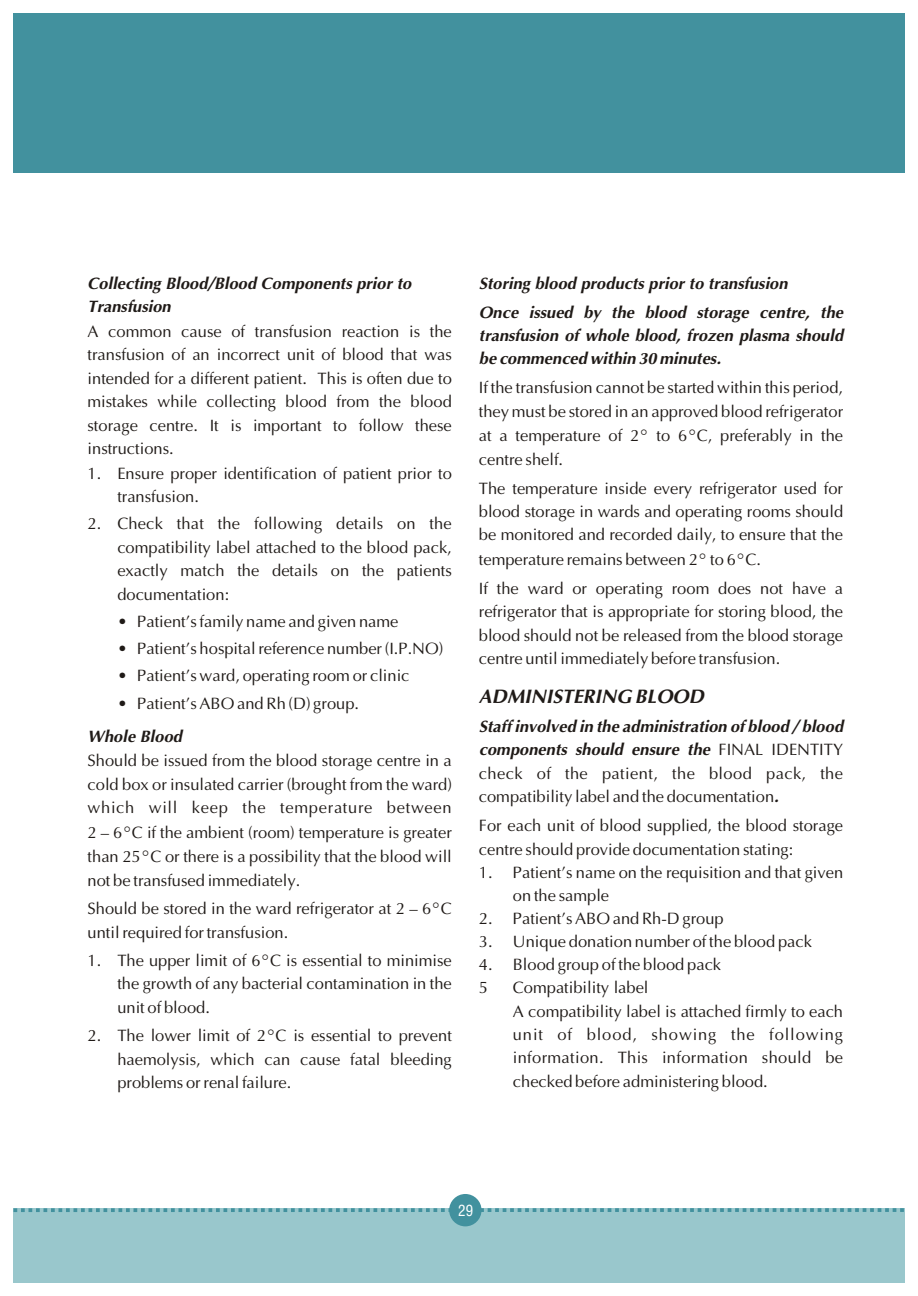
<style>
.page{position:relative;width:918px;height:1296px;background:#fff}
.page>*{position:absolute;margin:0;border:0;box-sizing:border-box;transform-origin:0 0}
.t1{font:700 19.5px "Ottawa";color:#1f1a17}
.t2{font:16.5px "Ottawa";color:#1f1a17}
.t3{font:700 16.5px "Ottawa";color:#1f1a17}
.t4{font:italic 700 16.5px "Ottawa";color:#1f1a17}
.t5{font:16.5px "Ottawa";letter-spacing:.02em;color:#1f1a17}
.t6{font:16.5px "Ottawa";letter-spacing:.025em;color:#1f1a17}
.t7{font:16.5px "Ottawa";letter-spacing:.045em;color:#1f1a17}
.t8{font:16.5px "Ottawa";letter-spacing:.05em;color:#1f1a17}
.t9{font:15px "Swis 721 Cn BT";color:#fff}
.s1{font-family:"CG Omega";font-size:17.25px}
.s2{font-weight:400}
.s3{font-weight:700}
</style>
<div class="page">
<div style="left:14px;top:1208px;width:890px;height:74px;background:#99c7cc"></div>
<div style="left:14px;top:14px;width:890px;height:159px;background:#42919e"></div>
<svg style="left:482px;top:1208px;width:422px;height:4px"></svg>
<svg style="left:14px;top:1208px;width:435px;height:4px"></svg>
<div style="left:449px;top:1194px;width:33px;height:32px;background:#42919e;border-radius:50%"></div>
<p class="t4" style="left:88px;top:276px;width:325px">Collecting Blood/Blood Components prior to</p>
<p class="t4" style="left:479px;top:276px;width:310px">Storing blood products prior to transfusion</p>
<p class="t4" style="left:88px;top:300px;width:85px">Transfusion</p>
<p class="t3" style="left:479px;top:305px;width:366px">Once issued by the blood storage centre, the</p>
<p class="t2" style="left:88px;top:325px;width:366px">A common cause of transfusion reaction is the</p>
<p class="t3" style="left:479px;top:329px;width:366px">transfusion of whole blood, frozen plasma should</p>
<p class="t2" style="left:88px;top:348px;width:366px">transfusion of an incorrect unit of blood that was</p>
<p class="t3" style="left:479px;top:352px;width:244px">be commenced within 30 minutes.</p>
<p class="t2" style="left:88px;top:371px;width:366px">intended for a different patient. This is often due to</p>
<p class="t2" style="left:479px;top:381px;width:366px">If the transfusion cannot be started within this period,</p>
<p class="t2" style="left:88px;top:395px;width:366px">mistakes while collecting blood from the blood</p>
<p class="t2" style="left:479px;top:404px;width:366px">they must be stored in an approved blood refrigerator</p>
<p class="t2" style="left:88px;top:418px;width:366px">storage centre. It is important to follow these</p>
<p class="t2" style="left:479px;top:429px;width:366px">at a temperature of 2<span class="s1">°</span> to 6<span class="s1">°</span>C, preferably in the</p>
<p class="t2" style="left:88px;top:442px;width:88px">instructions.</p>
<p class="t2" style="left:479px;top:452px;width:86px">centre shelf.</p>
<p class="t2" style="left:88px;top:466px;width:366px">1. Ensure proper identification of patient prior to</p>
<p class="t2" style="left:479px;top:481px;width:366px">The temperature inside every refrigerator used for</p>
<p class="t2" style="left:117px;top:490px;width:83px">transfusion.</p>
<p class="t2" style="left:88px;top:517px;width:366px">2. Check that the following details on the</p>
<p class="t2" style="left:117px;top:541px;width:336px">compatibility label attached to the blood pack,</p>
<p class="t2" style="left:117px;top:564px;width:336px">exactly match the details on the patients</p>
<p class="t2" style="left:117px;top:587px;width:113px">documentation:</p>
<p class="t2" style="left:479px;top:505px;width:366px">blood storage in wards and operating rooms should</p>
<p class="t2" style="left:479px;top:528px;width:366px">be monitored and recorded daily, to ensure that the</p>
<p class="t2" style="left:479px;top:553px;width:284px">temperature remains between 2<span class="s1">°</span> to 6<span class="s1">°</span>C.</p>
<p class="t2" style="left:479px;top:581px;width:366px">If the ward or operating room does not have a</p>
<p class="t2" style="left:479px;top:605px;width:366px">refrigerator that is appropriate for storing blood, the</p>
<p class="t2" style="left:117px;top:615px;width:283px">• Patient’s family name and given name</p>
<p class="t2" style="left:479px;top:628px;width:366px">blood should not be released from the blood storage</p>
<p class="t2" style="left:117px;top:642px;width:328px">• Patient’s hospital reference number (I.P.NO)</p>
<p class="t2" style="left:479px;top:652px;width:303px">centre until immediately before transfusion.</p>
<p class="t2" style="left:117px;top:669px;width:294px">• Patient’s ward, operating room or clinic</p>
<p class="t2" style="left:117px;top:696px;width:243px">• Patient’s ABO and Rh (D) group.</p>
<p class="t1" style="left:479px;top:688px;width:227px">ADMINISTERING BLOOD</p>
<p class="t3" style="left:479px;top:719px;width:366px">Staff involved in the administration of blood / blood</p>
<p class="t4" style="left:88px;top:729px;width:96px">Whole Blood</p>
<p class="t3" style="left:479px;top:743px;width:366px">components should ensure the <span class="s2">FINAL IDENTITY</span></p>
<p class="t2" style="left:88px;top:754px;width:366px">Should be issued from the blood storage centre in a</p>
<p class="t6" style="left:479px;top:766px;width:366px">check of the patient, the blood pack, the</p>
<p class="t2" style="left:88px;top:777px;width:366px">cold box or insulated carrier (brought from the ward)</p>
<p class="t2" style="left:479px;top:790px;width:301px">compatibility label and the documentation<span class="s3">.</span></p>
<p class="t7" style="left:88px;top:801px;width:366px">which will keep the temperature between</p>
<p class="t2" style="left:479px;top:819px;width:366px">For each unit of blood supplied, the blood storage</p>
<p class="t2" style="left:88px;top:825px;width:366px">2 – 6<span class="s1">°</span>C if the ambient (room) temperature is greater</p>
<p class="t2" style="left:479px;top:842px;width:316px">centre should provide documentation stating:</p>
<p class="t2" style="left:88px;top:850px;width:366px">than 25<span class="s1">°</span>C or there is a possibility that the blood will</p>
<p class="t2" style="left:479px;top:865px;width:366px">1. Patient’s name on the requisition and that given</p>
<p class="t2" style="left:88px;top:873px;width:214px">not be transfused immediately.</p>
<p class="t2" style="left:513px;top:889px;width:98px">on the sample</p>
<p class="t2" style="left:88px;top:902px;width:366px">Should be stored in the ward refrigerator at 2 – 6<span class="s1">°</span>C</p>
<p class="t2" style="left:479px;top:912px;width:246px">2. Patient’s ABO and Rh-D group</p>
<p class="t2" style="left:88px;top:925px;width:202px">until required for transfusion.</p>
<p class="t2" style="left:479px;top:935px;width:335px">3. Unique donation number of the blood pack</p>
<p class="t2" style="left:88px;top:954px;width:366px">1. The upper limit of 6<span class="s1">°</span>C is essential to minimise</p>
<p class="t2" style="left:479px;top:958px;width:244px">4. Blood group of the blood pack</p>
<p class="t2" style="left:117px;top:977px;width:336px">the growth of any bacterial contamination in the</p>
<p class="t2" style="left:479px;top:981px;width:11px">5</p>
<p class="t2" style="left:513px;top:981px;width:137px">Compatibility label</p>
<p class="t2" style="left:117px;top:1001px;width:94px">unit of blood.</p>
<p class="t2" style="left:513px;top:1004px;width:332px">A compatibility label is attached firmly to each</p>
<p class="t2" style="left:88px;top:1029px;width:366px">2. The lower limit of 2<span class="s1">°</span>C is essential to prevent</p>
<p class="t8" style="left:513px;top:1028px;width:332px">unit of blood, showing the following</p>
<p class="t2" style="left:117px;top:1052px;width:336px">haemolysis, which can cause fatal bleeding</p>
<p class="t5" style="left:513px;top:1051px;width:332px">information. This information should be</p>
<p class="t2" style="left:117px;top:1076px;width:176px">problems or renal failure.</p>
<p class="t2" style="left:513px;top:1074px;width:256px">checked before administering blood.</p>
<p class="t9" style="left:458px;top:1204px;width:16px">29</p>
</div>
